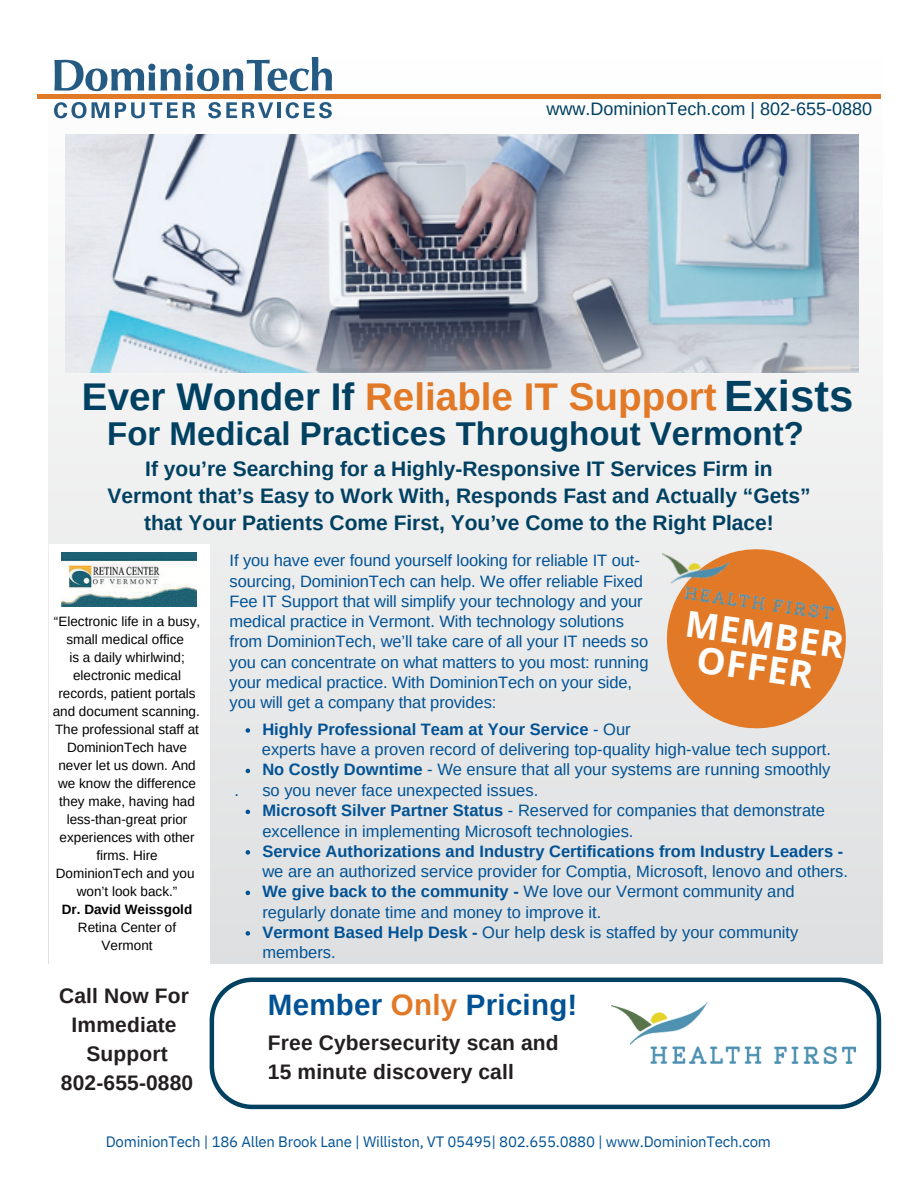
<style>
.page{position:relative;width:918px;height:1188px;background:#fff}
.page>*{position:absolute;margin:0;border:0;box-sizing:border-box;transform-origin:0 0}
.t1{font:700 38.55px "Arimo";color:#e27927}
.t2{font:700 36.6px "Open Sans";color:#fff}
.t3{font:700 36px "Open Sans";color:#fff}
.t4{font:700 33px "Arimo";color:#004061}
.t5{font:700 29.55px "Arimo";letter-spacing:.01em;color:#005295}
.t6{font:700 21px/27px "Arimo";color:#004061;text-align:center}
.t7{font:700 21px/29.2px "Arimo";letter-spacing:.005em;color:#231f20;text-align:center}
.t8{font:18px "Arimo";color:#004061}
.t9{font:16.5px/20.2px "Arimo";color:#005295}
.t10{font:700 16.5px "Arimo";color:#005295}
.t11{font:15px "IBM Plex Sans";letter-spacing:-.015em;color:#005295}
.t12{font:13.5px/18px "Arimo";color:#000;text-align:center}
.t13{font:700 13.5px "Arimo";color:#000}
.s1{color:#004061}
.s2{font-size:43.8px;color:#004061}
.s3{font-weight:400}
.s4{font-weight:700}
.s5{color:#e27927}
</style>
<div class="page">
<div style="left:49px;top:54px;width:833px;height:974px;background:linear-gradient(to bottom,#fefefe,#dcddde)"></div>
<svg style="left:661px;top:543px;width:191px;height:191px;background:#e49f6a"></svg>
<img style="left:656px;top:552px;width:182px;height:68px">
<svg style="left:54px;top:57px;width:278px;height:34px"></svg>
<svg style="left:54px;top:102px;width:55px;height:16px"></svg>
<svg style="left:115px;top:102px;width:80px;height:16px"></svg>
<svg style="left:208px;top:102px;width:65px;height:16px"></svg>
<hr style="left:277px;top:102px;width:4px;height:16px;background:#255a82">
<svg style="left:286px;top:102px;width:46px;height:16px"></svg>
<div style="left:37px;top:94px;width:844px;height:5px;background:#e27927"></div>
<img style="left:66px;top:134px;width:793px;height:239px">
<div style="left:49px;top:544px;width:161px;height:431px;background:#fff"></div>
<img style="left:62px;top:552px;width:135px;height:54px">
<div style="left:33px;top:965px;width:856px;height:112px;background:#fff"></div>
<svg style="left:210px;top:978px;width:671px;height:131px"></svg>
<svg style="left:246px;top:728px;width:4px;height:5px"></svg>
<svg style="left:246px;top:769px;width:4px;height:4px"></svg>
<img style="left:612px;top:1003px;width:244px;height:61px">
<svg style="left:246px;top:810px;width:4px;height:4px"></svg>
<svg style="left:246px;top:850px;width:4px;height:5px"></svg>
<svg style="left:246px;top:891px;width:4px;height:4px"></svg>
<svg style="left:246px;top:931px;width:4px;height:5px"></svg>
<p class="t8" style="left:546px;top:99px;width:327px">www.DominionTech.com | 802-655-0880</p>
<h1 class="t1" style="left:82px;top:375px;width:773px"><span class="s1">Ever Wonder If</span> Reliable IT Support <span class="s2">Exists</span></h1>
<h3 class="t4" style="left:107px;top:416px;width:698px">For Medical Practices Throughout Vermont?</h3>
<p class="t6" style="left:107px;top:455px;width:705px">If you’re Searching for a Highly-Responsive IT Services Firm in<br>Vermont that’s Easy to Work With, Responds Fast and Actually “Gets” that Your Patients Come First, You’ve Come to the Right Place!</p>
<p class="t9" style="left:230px;top:550px;width:420px">If you have ever found yourself looking for reliable IT out&shy;sourcing, DominionTech can help. We offer reliable Fixed Fee IT Support that will simplify your technology and your medical practice in Vermont. With technology solutions from DominionTech, we’ll take care of all your IT needs so you can concentrate on what matters to you most: running your medical practice. With DominionTech on your side, you will get a company that provides:</p>
<h3 class="t3" style="left:689px;top:598px;width:161px;rotate:8deg">MEMBER</h3>
<p class="t12" style="left:53px;top:612px;width:149px">“Electronic life in a busy, small medical office<br>is a daily whirlwind; electronic medical records, patient portals and document scanning.<br>The professional staff at<br>DominionTech have never let us down. And we know the difference they make, having had less-than-great prior experiences with other firms. Hire<br>DominionTech and you won’t look back.”</p>
<p class="t13" style="left:62px;top:902px;width:132px">Dr. David Weissgold</p>
<p class="t12" style="left:78px;top:918px;width:100px">Retina Center of<br>Vermont</p>
<h2 class="t2" style="left:701px;top:633px;width:119px;rotate:8deg">OFFER</h2>
<p class="t10" style="left:262px;top:720px;width:370px">Highly Professional Team at Your Service <span class="s3">- Our</span></p>
<p class="t9" style="left:262px;top:760px;width:570px"><span class="s4">No Costly Downtime</span> - We ensure that all your systems are running smoothly so you never face unexpected issues.</p>
<p class="t9" style="left:262px;top:739px;width:571px">experts have a proven record of delivering top-quality high-value tech support.</p>
<p class="t9" style="left:234px;top:780px;width:6px">.</p>
<p class="t9" style="left:262px;top:801px;width:564px"><span class="s4">Microsoft Silver Partner Status</span> - Reserved for companies that demonstrate excellence in implementing Microsoft technologies.</p>
<p class="t10" style="left:262px;top:842px;width:582px">Service Authorizations and Industry Certifications from Industry Leaders -</p>
<p class="t9" style="left:262px;top:861px;width:587px">we are an authorized service provider for Comptia, Microsoft, lenovo and others.<br><span class="s4">We give back to the community -</span> We love our Vermont community and regularly donate time and money to improve it.<br><span class="s4">Vermont Based Help Desk -</span> Our help desk is staffed by your community members.</p>
<p class="t7" style="left:59px;top:981px;width:136px">Call Now For<br>Immediate<br>Support<br>802-655-0880</p>
<h3 class="t5" style="left:268px;top:988px;width:311px">Member <span class="s5">Only</span> Pricing!</h3>
<p class="t7" style="left:268px;top:1028px;width:292px;text-align:left">Free Cybersecurity scan and<br>15 minute discovery call</p>
<p class="t11" style="left:106px;top:1131px;width:667px">DominionTech | 186 Allen Brook Lane | Williston, VT 05495| 802.655.0880 | www.DominionTech.com</p>
</div>
